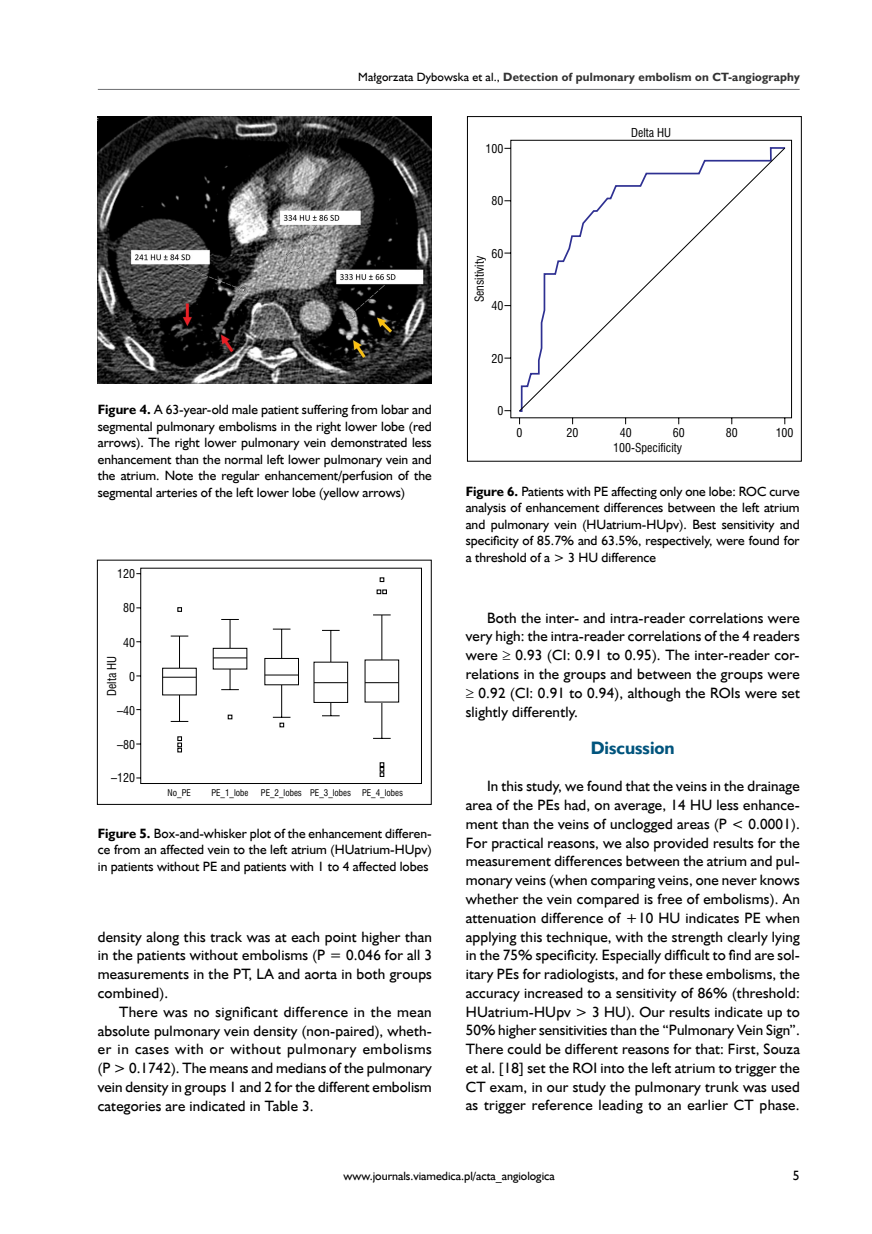
<style>
.page{position:relative;width:872px;height:1234px;background:#fff}
.page>*{position:absolute;margin:0;border:0;box-sizing:border-box;transform-origin:0 0}
.t1{font:700 18px "Humanst 521 EU";color:#00547d}
.t2{font:15px/18.8px "Humanst 521 EU";letter-spacing:.015em;color:#000;text-align:justify}
.t3{font:13.5px/16.5px "Humanst 521 EU";color:#000;text-align:justify}
.t4{font:12px/15.5px "Swis 721 Cn EU";color:#000}
.t5{font:700 12px "Humanst 521 EU";letter-spacing:.015em;color:#333}
.t6{font:12px "Humanst 521 EU";color:#000}
.t7{font:9px "Swis 721 Cn EU";color:#000}
.s1{font-weight:400;color:#000}
.s2{font-weight:700}
</style>
<div class="page">
<hr style="left:98px;top:89px;width:701px;height:1px;background:#6d6e71">
<img style="left:98px;top:117px;width:334px;height:266px">
<svg style="left:136px;top:567px;width:286px;height:217px"></svg>
<svg style="left:177px;top:607px;width:5px;height:4px"></svg>
<svg style="left:228px;top:714px;width:4px;height:5px"></svg>
<svg style="left:177px;top:736px;width:5px;height:16px"></svg>
<svg style="left:376px;top:589px;width:11px;height:5px"></svg>
<svg style="left:379px;top:762px;width:5px;height:14px"></svg>
<svg style="left:379px;top:577px;width:5px;height:5px"></svg>
<svg style="left:171px;top:635px;width:17px;height:1px"></svg>
<svg style="left:171px;top:720px;width:17px;height:1px"></svg>
<hr style="left:179px;top:636px;width:1px;height:85px;background:#000">
<svg style="left:221px;top:619px;width:18px;height:1px"></svg>
<svg style="left:221px;top:689px;width:18px;height:1px"></svg>
<hr style="left:230px;top:619px;width:1px;height:70px;background:#000">
<svg style="left:322px;top:630px;width:18px;height:1px"></svg>
<svg style="left:322px;top:715px;width:18px;height:1px"></svg>
<hr style="left:330px;top:630px;width:1px;height:85px;background:#000">
<svg style="left:373px;top:614px;width:18px;height:1px"></svg>
<svg style="left:373px;top:737px;width:18px;height:1px"></svg>
<hr style="left:381px;top:615px;width:1px;height:123px;background:#000">
<svg style="left:273px;top:628px;width:17px;height:1px"></svg>
<svg style="left:273px;top:716px;width:17px;height:11px"></svg>
<hr style="left:281px;top:629px;width:1px;height:88px;background:#000">
<div style="left:163px;top:668px;width:33px;height:26px;background:#fff"></div>
<div style="left:162px;top:667px;width:35px;height:28px;border:1px solid #000"></div>
<div style="left:213px;top:648px;width:34px;height:21px;background:#fff"></div>
<div style="left:213px;top:647px;width:34px;height:22px;border:1px solid #000"></div>
<div style="left:265px;top:658px;width:33px;height:26px;background:#fff"></div>
<div style="left:264px;top:658px;width:35px;height:27px;border:1px solid #000"></div>
<div style="left:365px;top:659px;width:34px;height:43px;background:#fff"></div>
<div style="left:364px;top:659px;width:35px;height:43px;border:1px solid #000"></div>
<div style="left:314px;top:662px;width:34px;height:40px;background:#fff"></div>
<hr style="left:163px;top:676px;width:33px;height:1px;background:#000">
<hr style="left:213px;top:657px;width:34px;height:1px;background:#000">
<hr style="left:265px;top:674px;width:33px;height:1px;background:#000">
<hr style="left:314px;top:682px;width:33px;height:1px;background:#000">
<hr style="left:365px;top:682px;width:34px;height:1px;background:#000">
<div style="left:467px;top:116px;width:334px;height:345px;border:1px solid #000"></div>
<svg style="left:504px;top:139px;width:288px;height:286px"></svg>
<svg style="left:519px;top:147px;width:266px;height:264px"></svg>
<p class="t5" style="left:358px;top:69px;width:443px"><span class="s1">Małgorzata Dybowska et al.,</span> Detection of pulmonary embolism on CT-angiography</p>
<p class="t3" style="left:98px;top:401px;width:335px"><span class="s2">Figure 4.</span> A 63-year-old male patient suffering from lobar and segmental pulmonary embolisms in the right lower lobe (red arrows). The right lower pulmonary vein demonstrated less enhancement than the normal left lower pulmonary vein and the atrium. Note the regular enhancement/perfusion of the segmental arteries of the left lower lobe (yellow arrows)</p>
<p class="t4" style="left:117px;top:566px;width:19px">120</p>
<p class="t4" style="left:123px;top:600px;width:13px">80</p>
<p class="t4" style="left:123px;top:634px;width:13px">40</p>
<p class="t4" style="left:104px;top:695px;width:41px;rotate:-90deg">Delta HU</p>
<p class="t4" style="left:129px;top:668px;width:7px">0</p>
<p class="t4" style="left:117px;top:702px;width:19px">–40</p>
<p class="t4" style="left:117px;top:736px;width:19px">–80</p>
<p class="t4" style="left:111px;top:769px;width:25px">–120</p>
<p class="t7" style="left:168px;top:786px;width:25px">No_PE</p>
<p class="t7" style="left:211px;top:786px;width:39px">PE_1_lobe</p>
<p class="t7" style="left:261px;top:786px;width:144px">PE_2_lobes PE_3_lobes PE_4_lobes</p>
<p class="t3" style="left:98px;top:824px;width:335px"><span class="s2">Figure 5.</span> Box-and-whisker plot of the enhancement differen&shy;ce from an affected vein to the left atrium (HUatrium-HUpv) in patients without PE and patients with 1 to 4 affected lobes</p>
<p class="t2" style="left:98px;top:926px;width:335px">density along this track was at each point higher than in the patients without embolisms (P = 0.046 for all 3 measurements in the PT, LA and aorta in both groups combined).</p>
<p class="t2" style="left:98px;top:1001px;width:336px;text-indent:21px">There was no significant difference in the mean absolute pulmonary vein density (non-paired), wheth&shy;er in cases with or without pulmonary embolisms (P &gt; 0.1742). The means and medians of the pulmonary vein density in groups 1 and 2 for the different embolism categories are indicated in Table 3.</p>
<p class="t4" style="left:485px;top:141px;width:19px">100</p>
<p class="t4" style="left:491px;top:193px;width:13px">80</p>
<p class="t4" style="left:491px;top:245px;width:13px">60</p>
<p class="t4" style="left:471px;top:302px;width:48px;rotate:-90deg">Sensitivity</p>
<p class="t4" style="left:491px;top:298px;width:13px">40</p>
<p class="t4" style="left:491px;top:350px;width:13px">20</p>
<p class="t4" style="left:497px;top:403px;width:7px">0</p>
<p class="t4" style="left:516px;top:424px;width:7px">0</p>
<p class="t4" style="left:631px;top:125px;width:41px">Delta HU</p>
<p class="t4" style="left:673px;top:424px;width:13px">60</p>
<p class="t4" style="left:726px;top:424px;width:13px">80</p>
<p class="t4" style="left:775px;top:424px;width:19px">100</p>
<p class="t4" style="left:566px;top:424px;width:13px">20</p>
<p class="t4" style="left:613px;top:424px;width:70px;text-indent:7px">40<br>100-Specificity</p>
<p class="t3" style="left:466px;top:482px;width:335px"><span class="s2">Figure 6.</span> Patients with PE affecting only one lobe: ROC curve analysis of enhancement differences between the left atrium and pulmonary vein (HUatrium-HUpv). Best sensitivity and specificity of 85.7% and 63.5%, respectively, were found for a threshold of a &gt; 3 HU difference</p>
<p class="t2" style="left:466px;top:608px;width:336px;text-indent:21px">Both the inter- and intra-reader correlations were very high: the intra-reader correlations of the 4 readers were ≥ 0.93 (CI: 0.91 to 0.95). The inter-reader cor&shy;relations in the groups and between the groups were ≥ 0.92 (CI: 0.91 to 0.94), although the ROIs were set slightly differently.</p>
<p class="t1" style="left:590px;top:736px;width:86px">Discussion</p>
<p class="t2" style="left:466px;top:776px;width:336px;text-indent:21px">In this study, we found that the veins in the drainage area of the PEs had, on average, 14 HU less enhance&shy;ment than the veins of unclogged areas (P &lt; 0.0001).<br>For practical reasons, we also provided results for the measurement differences between the atrium and pul&shy;monary veins (when comparing veins, one never knows whether the vein compared is free of embolisms). An attenuation difference of +10 HU indicates PE when applying this technique, with the strength clearly lying in the 75% specificity. Especially difficult to find are sol&shy;itary PEs for radiologists, and for these embolisms, the accuracy increased to a sensitivity of 86% (threshold:<br>HUatrium-HUpv &gt; 3 HU). Our results indicate up to 50% higher sensitivities than the “Pulmonary Vein Sign”.<br>There could be different reasons for that: First, Souza et al. [18] set the ROI into the left atrium to trigger the CT exam, in our study the pulmonary trunk was used as trigger reference leading to an earlier CT phase.</p>
<p class="t6" style="left:344px;top:1167px;width:212px">www.journals.viamedica.pl/acta_angiologica</p>
<p class="t3" style="left:793px;top:1166px;width:8px">5</p>
</div>
